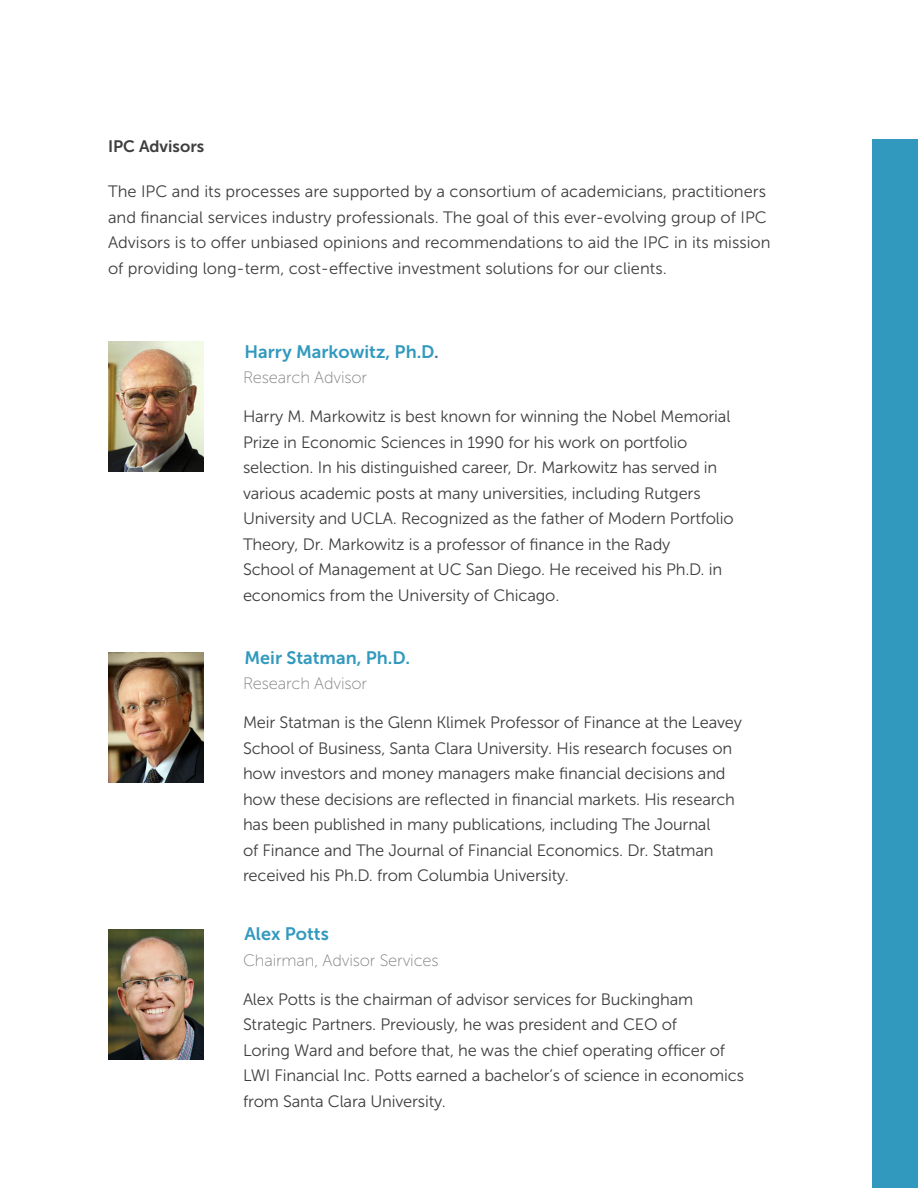
<style>
.page{position:relative;width:918px;height:1188px;background:#fff}
.page>*{position:absolute;margin:0;border:0;box-sizing:border-box;transform-origin:0 0}
.t1{font:18px "Museo Sans 700";color:#3299be}
.t2{font:16.5px/25.5px "Museo Sans 300";letter-spacing:-.01em;color:#3e3e3f}
.t3{font:16.5px "Museo Sans 100";letter-spacing:-.01em;color:#808285}
.t4{font:16.5px "Museo Sans 700";color:#3e3e3f}
.s1{color:#4371a5}
</style>
<div class="page">
<img style="left:108px;top:342px;width:96px;height:130px">
<div style="left:873px;top:139px;width:45px;height:1049px;background:#3299be"></div>
<img style="left:108px;top:652px;width:96px;height:130px">
<img style="left:108px;top:930px;width:96px;height:130px">
<p class="t4" style="left:108px;top:137px;width:98px">IPC Advisors</p>
<p class="t2" style="left:108px;top:179px;width:664px">The IPC and its processes are supported by a consortium of academicians, practitioners and financial services industry professionals. The goal of this ever-evolving group of IPC Advisors is to offer unbiased opinions and recommendations to aid the IPC in its mission of providing long-term, cost-effective investment solutions for our clients.</p>
<p class="t1" style="left:244px;top:341px;width:196px">Harry Markowitz, Ph.D<span class="s1">.</span></p>
<p class="t3" style="left:243px;top:369px;width:126px">Research Advisor</p>
<p class="t2" style="left:243px;top:404px;width:492px">Harry M. Markowitz is best known for winning the Nobel Memorial Prize in Economic Sciences in 1990 for his work on portfolio selection. In his distinguished career, Dr. Markowitz has served in various academic posts at many universities, including Rutgers University and UCLA. Recognized as the father of Modern Portfolio Theory, Dr. Markowitz is a professor of finance in the Rady<br>School of Management at UC San Diego. He received his Ph.D. in economics from the University of Chicago.</p>
<p class="t1" style="left:244px;top:647px;width:167px">Meir Statman, Ph.D.</p>
<p class="t3" style="left:243px;top:675px;width:126px">Research Advisor</p>
<p class="t2" style="left:243px;top:710px;width:501px">Meir Statman is the Glenn Klimek Professor of Finance at the Leavey School of Business, Santa Clara University. His research focuses on how investors and money managers make financial decisions and how these decisions are reflected in financial markets. His research has been published in many publications, including The Journal<br>of Finance and The Journal of Financial Economics. Dr. Statman received his Ph.D. from Columbia University.</p>
<p class="t1" style="left:244px;top:924px;width:86px">Alex Potts</p>
<p class="t3" style="left:243px;top:951px;width:197px">Chairman, Advisor Services</p>
<p class="t2" style="left:243px;top:986px;width:503px">Alex Potts is the chairman of advisor services for Buckingham Strategic Partners. Previously, he was president and CEO of<br>Loring Ward and before that, he was the chief operating officer of LWI Financial Inc. Potts earned a bachelor’s of science in economics from Santa Clara University.</p>
</div>
